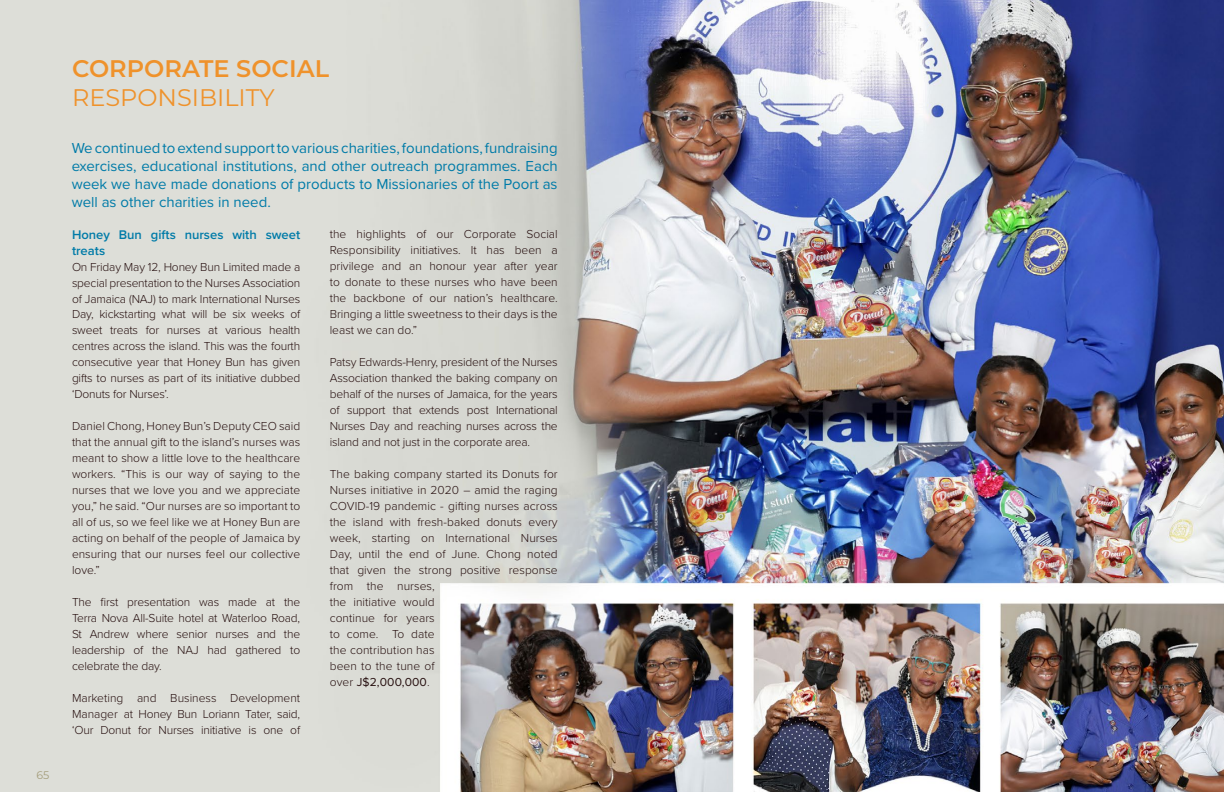
<style>
.page{position:relative;width:1224px;height:792px;background:#fff}
.page>*{position:absolute;margin:0;border:0;box-sizing:border-box;transform-origin:0 0}
.t1{font:600 24px "Montserrat";color:#ef922b}
.t2{font:24px "Montserrat";color:#ef922b}
.t3{font:15px/18px "Proxima Nova";color:#007ba8;text-align:justify}
.t4{font:600 13px/16px "Proxima Nova";color:#007ba8}
.t5{font:300 12px/16px "Proxima Nova";letter-spacing:.005em;color:#271010;text-align:justify}
.t6{font:11px "Montserrat";color:#a59e7c}
.s1{font-weight:400}
</style>
<div class="page">
<img style="left:0;top:0;width:1224px;height:792px">
<p class="t6" style="left:37px;top:767px;width:14px">65</p>
<h1 class="t1" style="left:72px;top:52px;width:259px">CORPORATE SOCIAL</h1>
<h1 class="t2" style="left:72px;top:81px;width:204px">RESPONSIBILITY</h1>
<p class="t3" style="left:72px;top:138px;width:488px">We continued to extend support to various charities, foundations, fundraising exercises, educational institutions, and other outreach programmes. Each week we have made donations of products to Missionaries of the Poort as well as other charities in need.</p>
<p class="t4" style="left:72px;top:226px;width:230px">Honey Bun gifts nurses with sweet treats</p>
<p class="t5" style="left:72px;top:258px;width:230px">On Friday May 12, Honey Bun Limited made a special presentation to the Nurses Association of Jamaica (NAJ) to mark International Nurses Day, kickstarting what will be six weeks of sweet treats for nurses at various health centres across the island. This was the fourth consecutive year that Honey Bun has given gifts to nurses as part of its initiative dubbed ‘Donuts for Nurses’.</p>
<p class="t5" style="left:72px;top:418px;width:230px">Daniel Chong, Honey Bun’s Deputy CEO said that the annual gift to the island’s nurses was meant to show a little love to the healthcare workers. “This is our way of saying to the nurses that we love you and we appreciate you,” he said. “Our nurses are so important to all of us, so we feel like we at Honey Bun are acting on behalf of the people of Jamaica by ensuring that our nurses feel our collective love.”</p>
<p class="t5" style="left:72px;top:594px;width:230px">The first presentation was made at the Terra Nova All-Suite hotel at Waterloo Road, St Andrew where senior nurses and the leadership of the NAJ had gathered to celebrate the day.</p>
<p class="t5" style="left:72px;top:690px;width:230px">Marketing and Business Development Manager at Honey Bun Loriann Tater, said, ‘Our Donut for Nurses initiative is one of</p>
<p class="t5" style="left:330px;top:225px;width:230px">the highlights of our Corporate Social Responsibility initiatives. It has been a privilege and an honour year after year to donate to these nurses who have been the backbone of our nation’s healthcare.<br>Bringing a little sweetness to their days is the least we can do.”</p>
<p class="t5" style="left:330px;top:353px;width:230px">Patsy Edwards-Henry, president of the Nurses Association thanked the baking company on behalf of the nurses of Jamaica, for the years of support that extends post International Nurses Day and reaching nurses across the island and not just in the corporate area.</p>
<p class="t5" style="left:330px;top:465px;width:230px;text-align:left">The baking company started its Donuts for<br>Nurses initiative in 2020 – amid the raging<br>COVID-19 pandemic - gifting nurses across the island with fresh-baked donuts every week, starting on International Nurses<br>Day, until the end of June. Chong noted that given the strong positive response from the nurses,<br>the initiative would<br>continue for years<br>to come. To date<br>the contribution has<br>been to the tune of<br>over <span class="s1">J$2,000,000</span>.</p>
</div>
